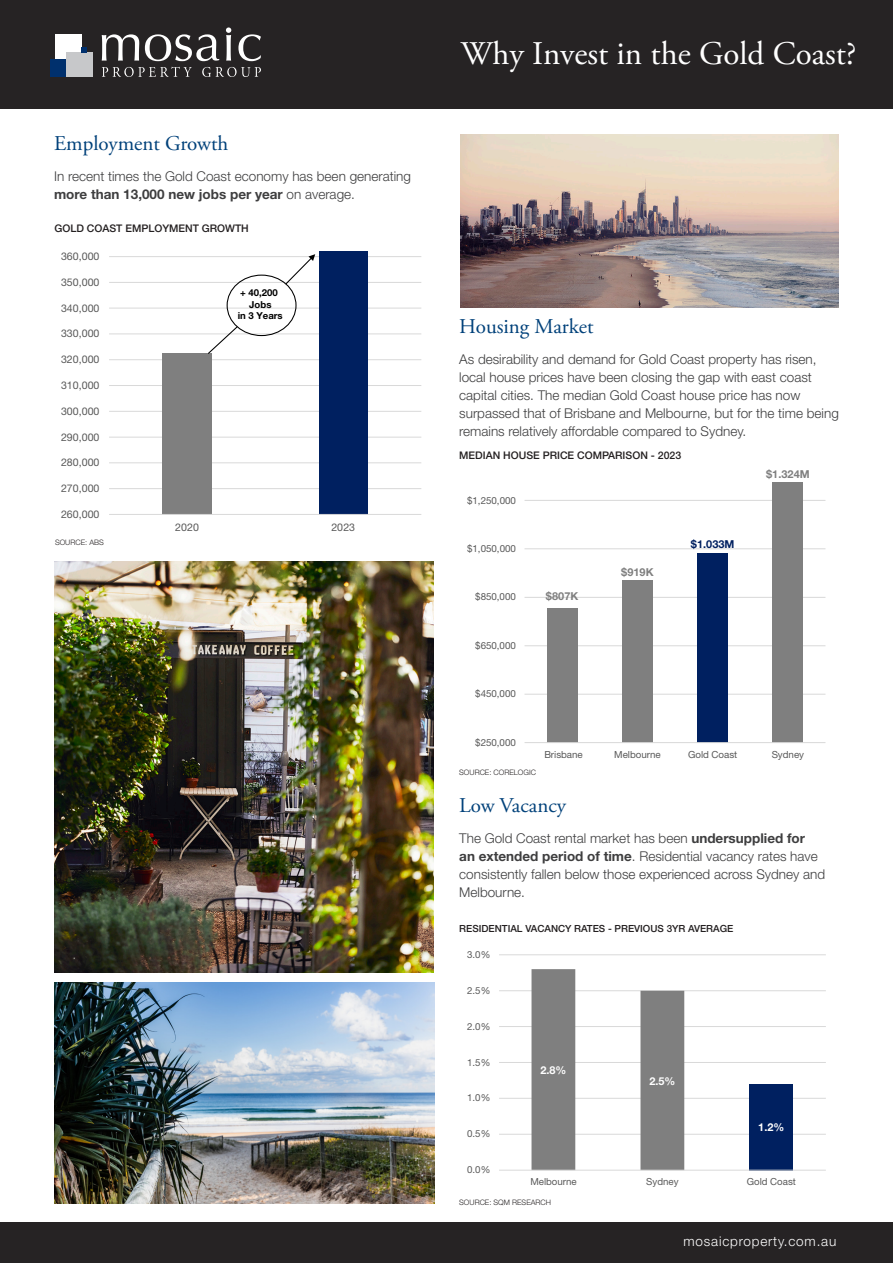
<style>
.page{position:relative;width:893px;height:1263px;background:#fff}
.page>*{position:absolute;margin:0;border:0;box-sizing:border-box;transform-origin:0 0}
.t1{font:33px "Adobe Garamond Pro";color:#fff}
.t2{font:21px "Adobe Garamond Pro";color:#00417a}
.t3{font:300 13.5px/18px "Helvetica Neue LT Std";color:#3e3e3f}
.t4{font:300 13.5px "Helvetica Neue LT Std";letter-spacing:.06em;color:#fff}
.t5{font:700 10.95px "Helvetica Neue LT Std";letter-spacing:.005em;color:#7f7f7f}
.t6{font:700 10.95px "Helvetica Neue LT Std";color:#002060}
.t7{font:700 10.8px "Helvetica Neue LT Std";color:#fff}
.t8{font:10.65px "Helvetica Neue LT Std";color:#595959}
.t9{font:500 10.5px "Helvetica Neue LT Std";color:#231f20}
.t10{font:500 9.9px "Helvetica Neue LT Std";color:#231f20}
.t11{font:9.75px "Helvetica Neue LT Std";letter-spacing:-.005em;color:#595959}
.t12{font:700 9.6px/11.4px "Helvetica Neue LT Std";color:#000;text-align:center}
.SOURCE_NEW{font:300 7.5px "Helvetica Neue LT Std";color:#231f20}
.s1{font-weight:700}
</style>
<div class="page">
<hr style="left:109px;top:488px;width:312px;height:1px;background:#d9d9d9">
<hr style="left:109px;top:462px;width:312px;height:1px;background:#d9d9d9">
<hr style="left:109px;top:437px;width:312px;height:1px;background:#d9d9d9">
<hr style="left:109px;top:411px;width:312px;height:1px;background:#d9d9d9">
<hr style="left:109px;top:385px;width:312px;height:1px;background:#d9d9d9">
<hr style="left:109px;top:359px;width:312px;height:1px;background:#d9d9d9">
<hr style="left:109px;top:333px;width:312px;height:1px;background:#d9d9d9">
<hr style="left:109px;top:308px;width:312px;height:1px;background:#d9d9d9">
<hr style="left:109px;top:282px;width:312px;height:1px;background:#d9d9d9">
<hr style="left:109px;top:256px;width:312px;height:1px;background:#d9d9d9">
<div style="left:319px;top:251px;width:49px;height:263px;background:#002060"></div>
<div style="left:163px;top:353px;width:49px;height:161px;background:#7f7f7f"></div>
<hr style="left:109px;top:514px;width:312px;height:1px;background:#d9d9d9">
<svg style="left:207px;top:325px;width:32px;height:29px"></svg>
<svg style="left:284px;top:254px;width:31px;height:31px"></svg>
<div style="left:227px;top:275px;width:70px;height:61px;border:1px solid #000;border-radius:50%"></div>
<div style="left:0;top:1222px;width:893px;height:41px;background:#262324"></div>
<div style="left:0;top:0;width:893px;height:109px;background:#262324"></div>
<div style="left:50px;top:59px;width:16px;height:18px;background:#00306d"></div>
<div style="left:55px;top:35px;width:27px;height:24px;background:#fff"></div>
<div style="left:66px;top:53px;width:26px;height:24px;background:#c7c8ca"></div>
<svg style="left:82px;top:48px;width:5px;height:5px"></svg>
<svg style="left:102px;top:34px;width:37px;height:27px"></svg>
<svg style="left:145px;top:34px;width:74px;height:27px"></svg>
<svg style="left:238px;top:34px;width:23px;height:27px"></svg>
<svg style="left:226px;top:27px;width:5px;height:34px"></svg>
<svg style="left:102px;top:67px;width:90px;height:10px"></svg>
<svg style="left:202px;top:67px;width:59px;height:10px"></svg>
<hr style="left:524px;top:694px;width:301px;height:1px;background:#d9d9d9">
<hr style="left:524px;top:645px;width:301px;height:1px;background:#d9d9d9">
<hr style="left:524px;top:597px;width:301px;height:1px;background:#d9d9d9">
<hr style="left:524px;top:548px;width:301px;height:1px;background:#d9d9d9">
<hr style="left:524px;top:500px;width:301px;height:1px;background:#d9d9d9">
<div style="left:547px;top:608px;width:30px;height:135px;background:#7f7f7f"></div>
<div style="left:622px;top:581px;width:31px;height:162px;background:#7f7f7f"></div>
<div style="left:698px;top:553px;width:30px;height:190px;background:#002060"></div>
<div style="left:773px;top:482px;width:30px;height:261px;background:#7f7f7f"></div>
<hr style="left:524px;top:742px;width:301px;height:1px;background:#d9d9d9">
<hr style="left:499px;top:1134px;width:327px;height:1px;background:#d9d9d9">
<hr style="left:499px;top:1098px;width:327px;height:1px;background:#d9d9d9">
<hr style="left:499px;top:1062px;width:327px;height:1px;background:#d9d9d9">
<hr style="left:499px;top:1026px;width:327px;height:1px;background:#d9d9d9">
<hr style="left:499px;top:990px;width:327px;height:1px;background:#d9d9d9">
<hr style="left:499px;top:954px;width:327px;height:1px;background:#d9d9d9">
<div style="left:749px;top:1084px;width:44px;height:86px;background:#002060"></div>
<svg style="left:531px;top:969px;width:153px;height:201px"></svg>
<hr style="left:499px;top:1170px;width:327px;height:1px;background:#d9d9d9">
<img style="left:54px;top:561px;width:380px;height:411px">
<img style="left:460px;top:135px;width:379px;height:172px">
<img style="left:54px;top:982px;width:380px;height:221px">
<p class="t2" style="left:54px;top:131px;width:176px">Employment Growth</p>
<p class="t3" style="left:54px;top:167px;width:358px">In recent times the Gold Coast economy has been generating <span class="s1">more than 13,000 new jobs per year</span> on average.</p>
<p class="t9" style="left:54px;top:222px;width:196px">GOLD COAST EMPLOYMENT GROWTH</p>
<p class="t8" style="left:61px;top:250px;width:40px">360,000</p>
<p class="t8" style="left:61px;top:276px;width:40px">350,000</p>
<p class="t8" style="left:61px;top:301px;width:40px">340,000</p>
<p class="t8" style="left:61px;top:327px;width:40px">330,000</p>
<p class="t8" style="left:61px;top:353px;width:40px">320,000</p>
<p class="t8" style="left:61px;top:379px;width:40px">310,000</p>
<p class="t8" style="left:61px;top:405px;width:40px">300,000</p>
<p class="t8" style="left:61px;top:430px;width:40px">290,000</p>
<p class="t8" style="left:61px;top:456px;width:40px">280,000</p>
<p class="t8" style="left:61px;top:482px;width:40px">270,000</p>
<p class="t8" style="left:61px;top:508px;width:40px">260,000</p>
<p class="SOURCE_NEW" style="left:55px;top:537px;width:50px">SOURCE: ABS</p>
<p class="t12" style="left:238px;top:287px;width:47px">+ 40,200<br>Jobs<br>in 3 Years</p>
<p class="t8" style="left:175px;top:521px;width:25px">2020</p>
<p class="t8" style="left:331px;top:521px;width:25px">2023</p>
<p class="t1" style="left:461px;top:33px;width:397px">Why Invest in the Gold Coast?</p>
<p class="t2" style="left:459px;top:314px;width:136px">Housing Market</p>
<p class="t3" style="left:459px;top:349px;width:381px">As desirability and demand for Gold Coast property has risen, local house prices have been closing the gap with east coast capital cities. The median Gold Coast house price has now surpassed that of Brisbane and Melbourne, but for the time being remains relatively affordable compared to Sydney.</p>
<p class="t9" style="left:459px;top:449px;width:223px">MEDIAN HOUSE PRICE COMPARISON - 2023</p>
<p class="t11" style="left:467px;top:494px;width:50px">$1,250,000</p>
<p class="t11" style="left:467px;top:543px;width:50px">$1,050,000</p>
<p class="t11" style="left:475px;top:591px;width:42px">$850,000</p>
<p class="t5" style="left:546px;top:589px;width:34px">$807K</p>
<p class="t5" style="left:621px;top:565px;width:34px">$919K</p>
<p class="t6" style="left:691px;top:538px;width:45px">$1.033M</p>
<p class="t11" style="left:475px;top:639px;width:42px">$650,000</p>
<p class="t11" style="left:475px;top:688px;width:42px">$450,000</p>
<p class="t11" style="left:475px;top:736px;width:42px">$250,000</p>
<p class="t5" style="left:766px;top:467px;width:45px">$1.324M</p>
<p class="t11" style="left:544px;top:749px;width:40px">Brisbane</p>
<p class="t11" style="left:614px;top:749px;width:48px">Melbourne</p>
<p class="t11" style="left:688px;top:749px;width:51px">Gold Coast</p>
<p class="t11" style="left:772px;top:749px;width:34px">Sydney</p>
<p class="SOURCE_NEW" style="left:459px;top:767px;width:78px">SOURCE: CORELOGIC</p>
<p class="t2" style="left:459px;top:793px;width:108px">Low Vacancy</p>
<p class="t3" style="left:459px;top:829px;width:367px">The Gold Coast rental market has been <span class="s1">undersupplied for<br>an extended period of time</span>. Residential vacancy rates have consistently fallen below those experienced across Sydney and Melbourne.</p>
<p class="t10" style="left:459px;top:922px;width:276px">RESIDENTIAL VACANCY RATES - PREVIOUS 3YR AVERAGE</p>
<p class="t11" style="left:467px;top:949px;width:25px">3.0%</p>
<p class="t11" style="left:467px;top:984px;width:25px">2.5%</p>
<p class="t11" style="left:467px;top:1020px;width:25px">2.0%</p>
<p class="t11" style="left:467px;top:1056px;width:25px">1.5%</p>
<p class="t11" style="left:467px;top:1092px;width:25px">1.0%</p>
<p class="t11" style="left:467px;top:1128px;width:25px">0.5%</p>
<p class="t11" style="left:467px;top:1164px;width:25px">0.0%</p>
<p class="t7" style="left:540px;top:1063px;width:28px">2.8%</p>
<p class="t7" style="left:649px;top:1074px;width:28px">2.5%</p>
<p class="t7" style="left:758px;top:1120px;width:28px">1.2%</p>
<p class="t11" style="left:530px;top:1176px;width:48px">Melbourne</p>
<p class="t11" style="left:646px;top:1176px;width:34px">Sydney</p>
<p class="t11" style="left:747px;top:1176px;width:51px">Gold Coast</p>
<p class="SOURCE_NEW" style="left:459px;top:1198px;width:93px">SOURCE: SQM RESEARCH</p>
<p class="t4" style="left:683px;top:1233px;width:154px">mosaicproperty.com.au</p>
</div>
